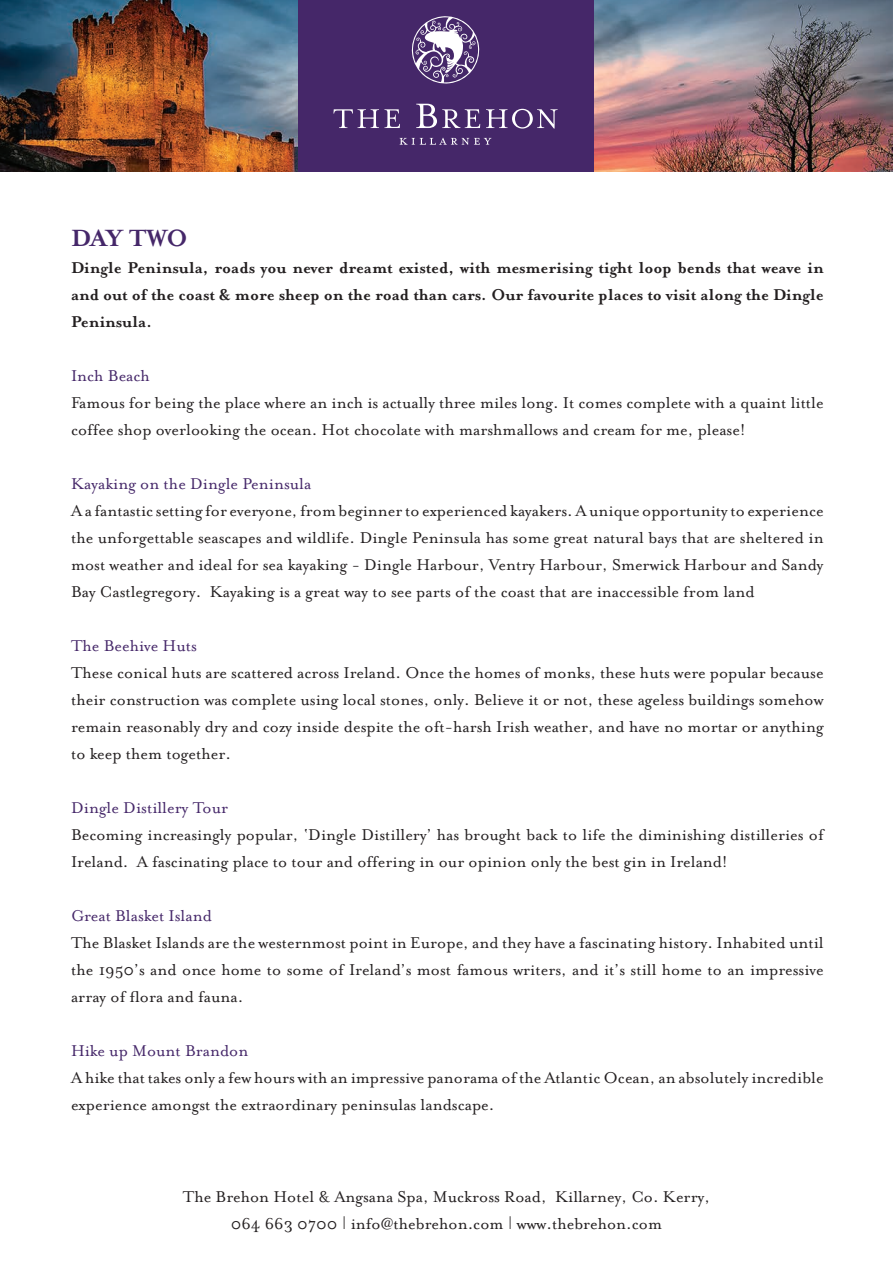
<style>
.page{position:relative;width:893px;height:1263px;background:#fff}
.page>*{position:absolute;margin:0;border:0;box-sizing:border-box;transform-origin:0 0}
.t1{font:700 27px "Mrs Eaves";letter-spacing:-.015em;color:#452769}
.t2{font:18px/27px "Mrs Eaves Roman";color:#231f20}
.t3{font:700 18px/27px "Mrs Eaves";color:#231f20;text-align:justify}
.t4{font:18px "Mrs Eaves Roman";color:#452769}
</style>
<div class="page">
<img style="left:0;top:0;width:893px;height:171px">
<div style="left:299px;top:0;width:295px;height:171px;background:#452769"></div>
<svg style="left:399px;top:138px;width:93px;height:7px"></svg>
<svg style="left:333px;top:16px;width:225px;height:113px"></svg>
<h1 class="t1" style="left:71px;top:223px;width:118px">DAY TWO</h1>
<p class="t3" style="left:71px;top:255px;width:754px">Dingle Peninsula, roads you never dreamt existed, with mesmerising tight loop bends that weave in and out of the coast &amp; more sheep on the road than cars. Our favourite places to visit along the Dingle Peninsula.</p>
<p class="t4" style="left:71px;top:366px;width:80px">Inch Beach</p>
<p class="t2" style="left:71px;top:390px;width:754px">Famous for being the place where an inch is actually three miles long. It comes complete with a quaint little coffee shop overlooking the ocean. Hot chocolate with marshmallows and cream for me, please!</p>
<p class="t4" style="left:71px;top:474px;width:242px">Kayaking on the Dingle Peninsula</p>
<p class="t2" style="left:71px;top:498px;width:754px;text-align:justify">A a fantastic setting for everyone, from beginner to experienced kayakers. A unique opportunity to experience the unforgettable seascapes and wildlife. Dingle Peninsula has some great natural bays that are sheltered in most weather and ideal for sea kayaking - Dingle Harbour, Ventry Harbour, Smerwick Harbour and Sandy Bay Castlegregory. Kayaking is a great way to see parts of the coast that are inaccessible from land</p>
<p class="t4" style="left:71px;top:636px;width:127px">The Beehive Huts</p>
<p class="t2" style="left:71px;top:660px;width:754px;text-align:justify">These conical huts are scattered across Ireland. Once the homes of monks, these huts were popular because their construction was complete using local stones, only. Believe it or not, these ageless buildings somehow remain reasonably dry and cozy inside despite the oft-harsh Irish weather, and have no mortar or anything to keep them together.</p>
<p class="t4" style="left:71px;top:798px;width:159px">Dingle Distillery Tour</p>
<p class="t2" style="left:71px;top:822px;width:754px">Becoming increasingly popular, ‘Dingle Distillery’ has brought back to life the diminishing distilleries of<br>Ireland. A fascinating place to tour and offering in our opinion only the best gin in Ireland!</p>
<p class="t4" style="left:71px;top:906px;width:142px">Great Blasket Island</p>
<p class="t2" style="left:71px;top:930px;width:754px;text-align:justify">The Blasket Islands are the westernmost point in Europe, and they have a fascinating history. Inhabited until the 1950’s and once home to some of Ireland’s most famous writers, and it’s still home to an impressive array of flora and fauna.</p>
<p class="t4" style="left:71px;top:1041px;width:179px">Hike up Mount Brandon</p>
<p class="t2" style="left:71px;top:1065px;width:754px">A hike that takes only a few hours with an impressive panorama of the Atlantic Ocean, an absolutely incredible experience amongst the extraordinary peninsulas landscape.</p>
<p class="t2" style="left:183px;top:1183px;width:529px;text-align:center">The Brehon Hotel &amp; Angsana Spa, Muckross Road, Killarney, Co. Kerry,<br>064 663 0700 | info@thebrehon.com | www.thebrehon.com</p>
</div>
